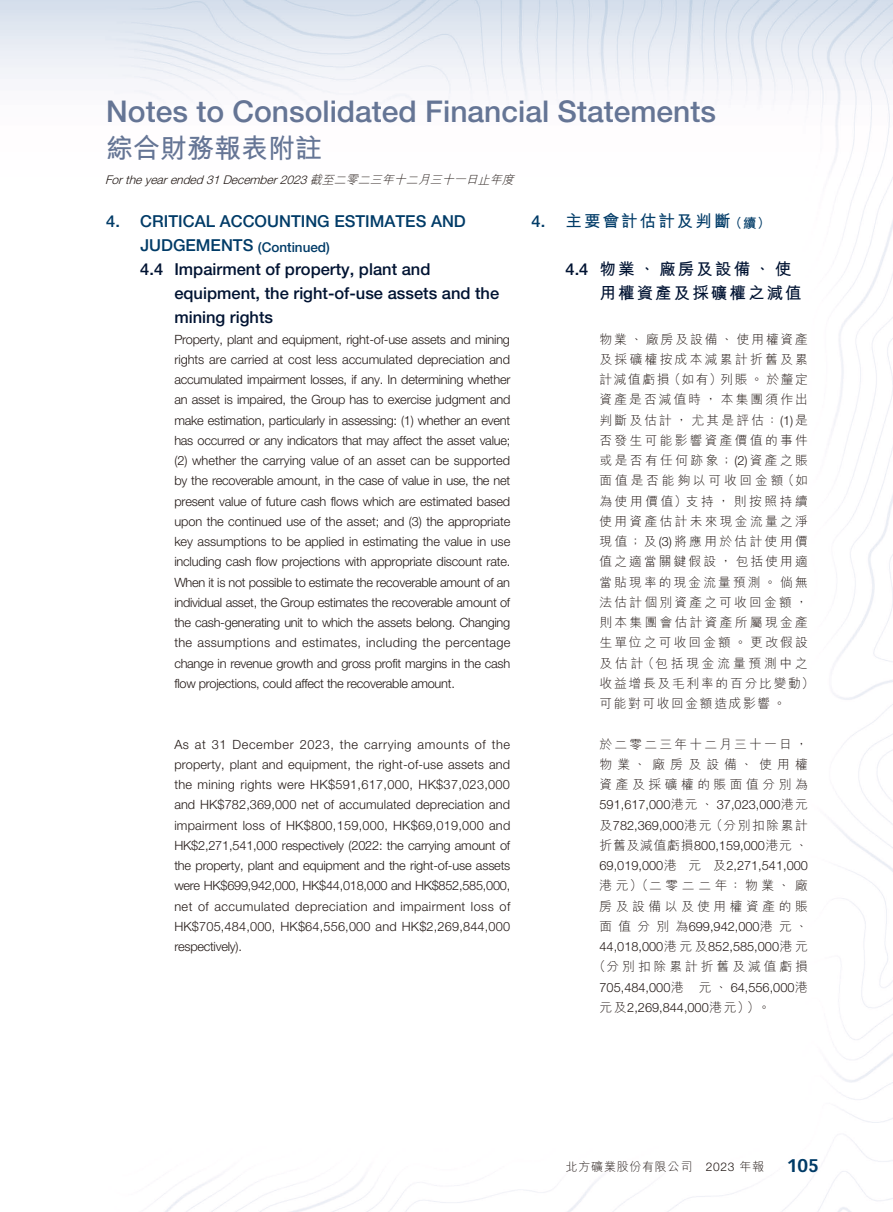
<style>
.page{position:relative;width:893px;height:1212px;background:#fff}
.page>*{position:absolute;margin:0;border:0;box-sizing:border-box;transform-origin:0 0}
.t1{font:500 30px "Helvetica Neue LT Std";color:#657595}
.t2{font:700 27px "M Hei HK";color:#657595}
.t3{font:700 18px "Vectora LT Std";color:#003b67}
.t4{font:500 16.5px/24px "Helvetica Neue LT Std";color:#001332}
.t5{font:500 16.5px "Helvetica Neue LT Std";color:#003b67}
.t6{font:700 16.5px/24px "M Hei HK";letter-spacing:.125em;color:#001332}
.t7{font:700 16.5px "M Hei HK";letter-spacing:.125em;color:#003b67}
.t8{font:500 13.5px "Helvetica Neue LT Std";color:#003b67}
.t9{font:300 12.75px/20.2px "Helvetica Neue LT Std";color:#231916;text-align:justify}
.t10{font:300 12.75px/20.2px "M Hei HK";letter-spacing:.18em;color:#231916}
.t11{font:300 12.75px/20.2px "M Hei HK";letter-spacing:.28em;color:#231916}
.t12{font:300 12.75px "M Hei HK";letter-spacing:.235em;color:#231916}
.t13{font:italic 300 12px "Helvetica Neue LT Std";color:#231916}
.t14{font:300 12px "M Hei HK";letter-spacing:.06em;color:#231916}
.s1{font-family:"M Hei HK"}
.s2{font-family:"Helvetica Neue LT Std";font-weight:500}
.s3{font-size:13.5px}
.s4{font-family:"Helvetica Neue LT Std"}
.s5{font-size:16.5px}
</style>
<div class="page">
<img style="left:0;top:0;width:893px;height:1212px">
<h1 class="t1" style="left:106px;top:94px;width:611px">Notes to Consolidated Financial Statements</h1>
<h2 class="t2" style="left:106px;top:129px;width:217px">綜合財務報表附註</h2>
<p class="t13" style="left:105px;top:172px;width:413px">Fortheyearended31December2023<span class="s1">截至二零二三年十二月三十一日止年度</span></p>
<p class="t7" style="left:531px;top:209px;width:241px"><span class="s2">4.</span> 主要會計估計及判斷<span class="s3">（續）</span></p>
<p class="t6" style="left:600px;top:256px;width:204px;text-indent:-34px"><span class="s2">4.4</span> 物業、廠房及設備、使用權資產及採礦權之減值</p>
<p class="t10" style="left:600px;top:329px;width:216px">物業、廠房及設備、使用權資產及採礦權按成本減累計折舊及累計減值虧損（如有）列賬。於釐定資產是否減值時，本集團須作出判斷及估計，尤其是評估：<span class="s4">(1)</span>是否發生可能影響資產價值的事件或是否有任何跡象；<span class="s4">(2)</span>資產之賬面值是否能夠以可收回金額（如為使用價值）支持，則按照持續使用資產估計未來現金流量之淨現值；及<span class="s4">(3)</span>將應用於估計使用價值之適當關鍵假設，包括使用適當貼現率的現金流量預測。倘無法估計個別資產之可收回金額，則本集團會估計資產所屬現金產生單位之可收回金額。更改假設及估計（包括現金流量預測中之收益增長及毛利率的百分比變動）可能對可收回金額造成影響。</p>
<p class="t10" style="left:600px;top:734px;width:210px;text-align:justify">於二零二三年十二月三十一日，物業、廠房及設備、使用權資產及採礦權的賬面值分別為</p>
<p class="t9" style="left:600px;top:794px;width:210px">591,617,000<span class="s1">港元、</span> 37,023,000<span class="s1">港元及</span>782,369,000<span class="s1">港元（分別扣除累計折舊及減值虧損</span>800,159,000<span class="s1">港元、</span>69,019,000<span class="s1">港 元 及</span>2,271,541,000</p>
<p class="t11" style="left:600px;top:875px;width:210px">港元）（二零二二年：物業、廠房及設備以及使用權資產的賬</p>
<p class="t9" style="left:600px;top:916px;width:210px"><span class="s1">面值分別為</span>699,942,000<span class="s1">港元、<br></span>44,018,000<span class="s1">港元及</span>852,585,000<span class="s1">港元</span></p>
<p class="t12" style="left:593px;top:960px;width:216px">（分別扣除累計折舊及減值虧損</p>
<p class="t9" style="left:600px;top:977px;width:210px">705,484,000<span class="s1">港 元、</span> 64,556,000<span class="s1">港元及</span>2,269,844,000<span class="s1">港元））。</span></p>
<p class="t5" style="left:106px;top:212px;width:361px">4. CRITICAL ACCOUNTING ESTIMATES AND</p>
<p class="t8" style="left:140px;top:239px;width:191px"><span class="s5">JUDGEMENTS</span> (Continued)</p>
<p class="t4" style="left:174px;top:257px;width:326px;text-indent:-34px">4.4 Impairment of property, plant and equipment, the right-of-use assets and the mining rights</p>
<p class="t9" style="left:174px;top:329px;width:338px">Property, plant and equipment, right-of-use assets and mining rights are carried at cost less accumulated depreciation and accumulated impairment losses, if any. In determining whether an asset is impaired, the Group has to exercise judgment and make estimation, particularly in assessing: (1) whether an event has occurred or any indicators that may affect the asset value; (2) whether the carrying value of an asset can be supported by the recoverable amount, in the case of value in use, the net present value of future cash flows which are estimated based upon the continued use of the asset; and (3) the appropriate key assumptions to be applied in estimating the value in use including cash flow projections with appropriate discount rate.<br>When it is not possible to estimate the recoverable amount of an individual asset, the Group estimates the recoverable amount of the cash-generating unit to which the assets belong. Changing the assumptions and estimates, including the percentage change in revenue growth and gross profit margins in the cash flow projections, could affect the recoverable amount.</p>
<p class="t9" style="left:174px;top:734px;width:338px">As at 31 December 2023, the carrying amounts of the property, plant and equipment, the right-of-use assets and the mining rights were HK$591,617,000, HK$37,023,000 and HK$782,369,000 net of accumulated depreciation and impairment loss of HK$800,159,000, HK$69,019,000 and HK$2,271,541,000 respectively (2022: the carrying amount of the property, plant and equipment and the right-of-use assets were HK$699,942,000, HK$44,018,000 and HK$852,585,000, net of accumulated depreciation and impairment loss of HK$705,484,000, HK$64,556,000 and HK$2,269,844,000 respectively).</p>
<p class="t14" style="left:566px;top:1161px;width:200px">北方礦業股份有限公司 <span class="s4">2023</span> 年報</p>
<h3 class="t3" style="left:787px;top:1155px;width:33px">105</h3>
</div>
